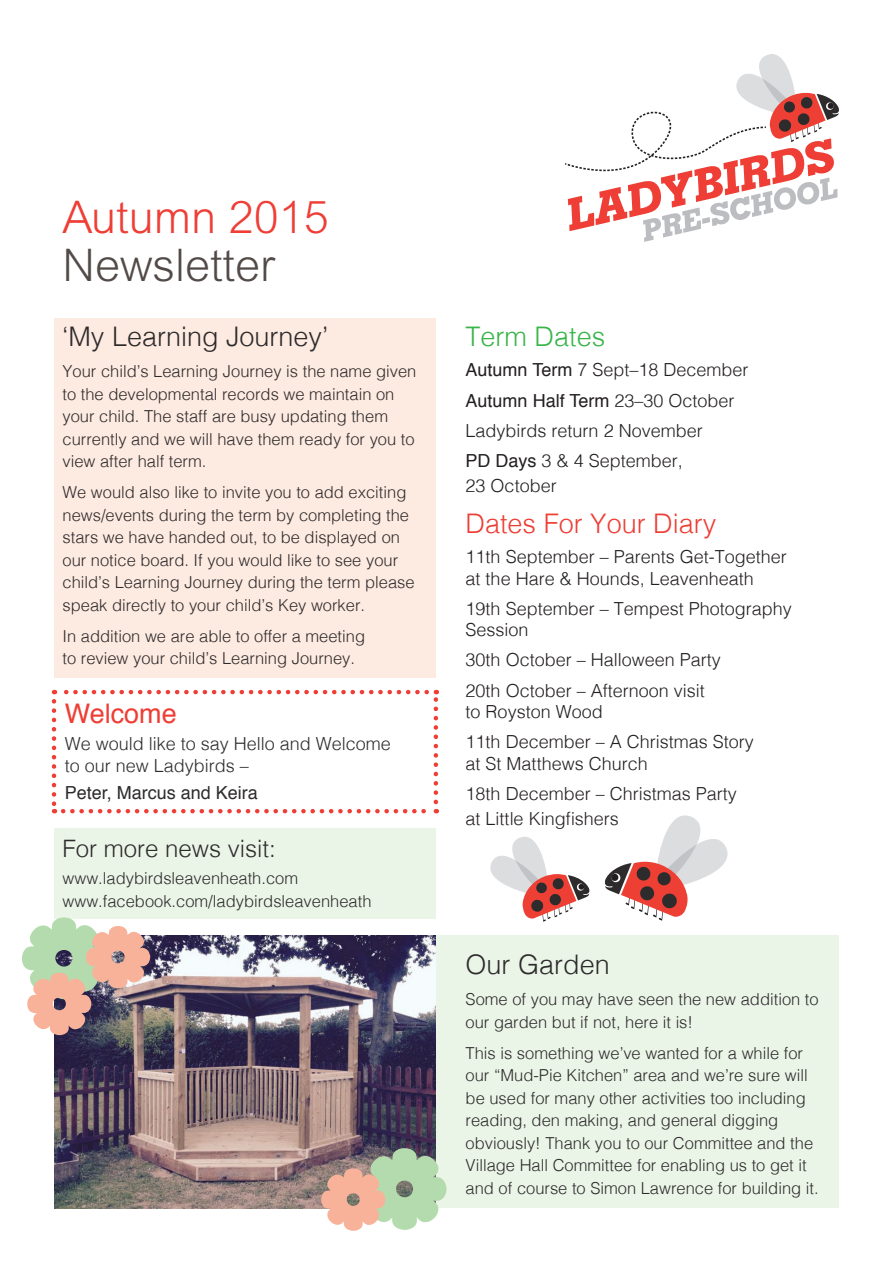
<style>
.page{position:relative;width:893px;height:1263px;background:#fff}
.page>*{position:absolute;margin:0;border:0;box-sizing:border-box;transform-origin:0 0}
.t1{font:300 45px "Arial";color:#ee3e35}
.t2{font:300 45px "Arial";color:#524a47}
.t3{font:300 27px "Helvetica";color:#2e2b2c}
.t4{font:300 27px "Helvetica";color:#ee3e35}
.t5{font:300 27px "Helvetica";color:#3ab54a}
.t6{font:27px "Helvetica";color:#ee3e35}
.t7{font:300 24px "Helvetica";color:#2e2b2c}
.t8{font:300 18px/30.2px "Helvetica";color:#231f20}
.t9{font:300 18px/22.5px "Helvetica";color:#2e2b2c}
.t10{font:18px "Helvetica";color:#2e2b2c}
.t11{font:300 16.5px/22.5px "Helvetica";color:#2e2b2c}
.s1{font-weight:400}
</style>
<div class="page">
<div style="left:54px;top:828px;width:382px;height:90px;background:#eaf5e8"></div>
<svg style="left:52px;top:701px;width:4px;height:112px"></svg>
<svg style="left:63px;top:809px;width:374px;height:4px"></svg>
<svg style="left:434px;top:690px;width:4px;height:112px"></svg>
<svg style="left:54px;top:690px;width:373px;height:4px"></svg>
<div style="left:54px;top:935px;width:785px;height:273px;background:#eaf5e8"></div>
<div style="left:54px;top:318px;width:382px;height:360px;background:#fdeae1"></div>
<svg style="left:565px;top:54px;width:274px;height:188px"></svg>
<img style="left:54px;top:935px;width:382px;height:273px">
<svg style="left:321px;top:1148px;width:125px;height:83px;background:#c1bca4"></svg>
<svg style="left:22px;top:917px;width:128px;height:118px;background:#c3b1a2"></svg>
<svg style="left:604px;top:815px;width:124px;height:106px"></svg>
<svg style="left:490px;top:837px;width:100px;height:85px"></svg>
<h1 class="t1" style="left:63px;top:191px;width:268px">Autumn 2015</h1>
<h1 class="t2" style="left:63px;top:239px;width:214px">Newsletter</h1>
<h2 class="t3" style="left:63px;top:314px;width:267px">‘My Learning Journey’</h2>
<p class="t11" style="left:63px;top:359px;width:355px">Your child’s Learning Journey is the name given to the developmental records we maintain on your child. The staff are busy updating them currently and we will have them ready for you to view after half term.</p>
<p class="t11" style="left:63px;top:480px;width:354px">We would also like to invite you to add exciting news/events during the term by completing the stars we have handed out, to be displayed on our notice board. If you would like to see your child’s Learning Journey during the term please speak directly to your child’s Key worker.</p>
<p class="t11" style="left:63px;top:624px;width:304px">In addition we are able to offer a meeting to review your child’s Learning Journey.</p>
<h2 class="t6" style="left:65px;top:693px;width:114px">Welcome</h2>
<p class="t9" style="left:65px;top:731px;width:328px">We would like to say Hello and Welcome to our new Ladybirds –</p>
<p class="t10" style="left:65px;top:779px;width:195px">Peter, Marcus and Keira</p>
<h3 class="t7" style="left:63px;top:828px;width:215px">For more news visit:</h3>
<p class="t11" style="left:63px;top:866px;width:311px">www.ladybirdsleavenheath.com www.facebook.com/ladybirdsleavenheath</p>
<h2 class="t5" style="left:466px;top:314px;width:141px">Term Dates</h2>
<p class="t8" style="left:466px;top:354px;width:284px"><span class="s1">Autumn Term</span> 7 Sept–18 December<br><span class="s1">Autumn Half Term</span> 23–30 October<br>Ladybirds return 2 November<br><span class="s1">PD Days</span> 3 &amp; 4 September,</p>
<p class="t8" style="left:466px;top:469px;width:93px">23 October</p>
<h2 class="t4" style="left:466px;top:500px;width:252px">Dates For Your Diary</h2>
<p class="t8" style="left:466px;top:544px;width:323px;line-height:21.6px">11th September – Parents Get-Together at the Hare &amp; Hounds, Leavenheath</p>
<p class="t8" style="left:466px;top:596px;width:328px;line-height:21.6px">19th September – Tempest Photography<br>Session</p>
<p class="t8" style="left:466px;top:644px;width:257px">30th October – Halloween Party<br>20th October – Afternoon visit</p>
<p class="t8" style="left:466px;top:695px;width:290px">to Royston Wood<br>11th December – A Christmas Story</p>
<p class="t8" style="left:466px;top:747px;width:273px">at St Matthews Church<br>18th December – Christmas Party</p>
<p class="t8" style="left:466px;top:802px;width:155px">at Little Kingfishers</p>
<h2 class="t3" style="left:466px;top:941px;width:146px">Our Garden</h2>
<p class="t11" style="left:466px;top:987px;width:355px">Some of you may have seen the new addition to our garden but if not, here it is!</p>
<p class="t11" style="left:466px;top:1040px;width:355px">This is something we’ve wanted for a while for our “Mud-Pie Kitchen” area and we’re sure will be used for many other activities too including reading, den making, and general digging obviously! Thank you to our Committee and the Village Hall Committee for enabling us to get it and of course to Simon Lawrence for building it.</p>
</div>
